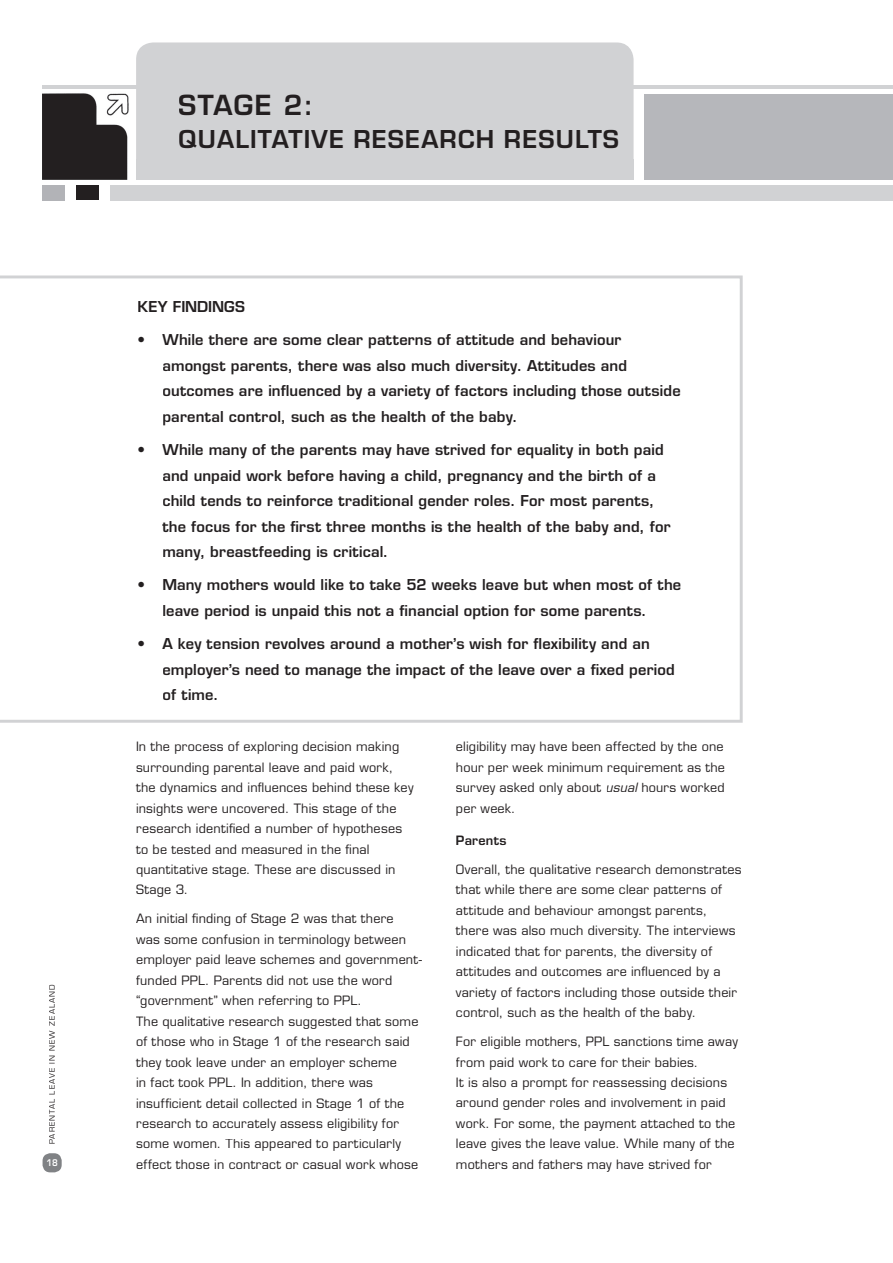
<style>
.page{position:relative;width:893px;height:1263px;background:#fff}
.page>*{position:absolute;margin:0;border:0;box-sizing:border-box;transform-origin:0 0}
.t1{font:600 27px "Eurostile";letter-spacing:.05em;color:#231f20}
.t2{font:600 24px "Eurostile";letter-spacing:.05em;color:#231f20}
.t3{font:600 14.7px/25.7px "Eurostile";letter-spacing:.01em;color:#231f20}
.t4{font:12.6px/20.5px "Eurostile";letter-spacing:.02em;color:#231f20}
.t5{font:600 12.6px "Eurostile";letter-spacing:.02em;color:#231f20}
.t6{font:600 9px "Eurostile";color:#fff;scale:.9 1}
.t7{font:7.5px "Eurostile";letter-spacing:.145em;color:#231f20}
.s1{font-style:italic}
</style>
<div class="page">
<div style="left:43px;top:1153px;width:19px;height:19px;background:#808285;border-radius:8px"></div>
<div style="left:136px;top:42px;width:498px;height:138px;background:#d1d2d4;border-radius:17px"></div>
<div style="left:136px;top:159px;width:498px;height:21px;background:#d1d2d4"></div>
<svg style="left:0;top:275px;width:743px;height:448px"></svg>
<hr style="left:43px;top:85px;width:850px;height:3px;background:#d1d2d4">
<img style="left:43px;top:93px;width:86px;height:87px">
<div style="left:110px;top:185px;width:783px;height:15px;background:#d1d2d4"></div>
<div style="left:76px;top:185px;width:23px;height:15px;background:#231f20"></div>
<div style="left:43px;top:185px;width:22px;height:15px;background:#b2b3b7"></div>
<div style="left:644px;top:94px;width:249px;height:85px;background:#b6b7bb"></div>
<p class="t7" style="left:48px;top:1144px;width:162px;rotate:-90deg">PARENTAL LEAVE IN NEW ZEALAND</p>
<p class="t6" style="left:46px;top:1157px;width:14px">18</p>
<h1 class="t1" style="left:178px;top:88px;width:137px">STAGE 2:</h1>
<h2 class="t2" style="left:178px;top:124px;width:442px">QUALITATIVE RESEARCH RESULTS</h2>
<p class="t3" style="left:138px;top:294px;width:109px">KEY FINDINGS</p>
<p class="t3" style="left:162px;top:327px;width:520px;text-indent:-25px">• While there are some clear patterns of attitude and behaviour amongst parents, there was also much diversity. Attitudes and outcomes are influenced by a variety of factors including those outside parental control, such as the health of the baby.</p>
<p class="t3" style="left:162px;top:437px;width:510px;text-indent:-25px">• While many of the parents may have strived for equality in both paid and unpaid work before having a child, pregnancy and the birth of a child tends to reinforce traditional gender roles. For most parents, the focus for the first three months is the health of the baby and, for many, breastfeeding is critical.</p>
<p class="t3" style="left:162px;top:572px;width:520px;text-indent:-25px">• Many mothers would like to take 52 weeks leave but when most of the leave period is unpaid this not a financial option for some parents.</p>
<p class="t3" style="left:162px;top:631px;width:514px;text-indent:-25px">• A key tension revolves around a mother’s wish for flexibility and an employer’s need to manage the impact of the leave over a fixed period of time.</p>
<p class="t4" style="left:136px;top:736px;width:279px">In the process of exploring decision making surrounding parental leave and paid work, the dynamics and influences behind these key insights were uncovered. This stage of the research identified a number of hypotheses to be tested and measured in the final quantitative stage. These are discussed in Stage 3.</p>
<p class="t4" style="left:136px;top:908px;width:288px">An initial finding of Stage 2 was that there<br>was some confusion in terminology between employer paid leave schemes and government&shy;funded PPL. Parents did not use the word “government” when referring to PPL.<br>The qualitative research suggested that some of those who in Stage 1 of the research said they took leave under an employer scheme<br>in fact took PPL. In addition, there was insufficient detail collected in Stage 1 of the research to accurately assess eligibility for some women. This appeared to particularly effect those in contract or casual work whose</p>
<p class="t4" style="left:456px;top:736px;width:271px;text-align:justify">eligibility may have been affected by the one hour per week minimum requirement as the survey asked only about <span class="s1">usual</span> hours worked per week.</p>
<p class="t5" style="left:456px;top:833px;width:52px">Parents</p>
<p class="t4" style="left:456px;top:859px;width:287px">Overall, the qualitative research demonstrates that while there are some clear patterns of attitude and behaviour amongst parents, there was also much diversity. The interviews indicated that for parents, the diversity of attitudes and outcomes are influenced by a variety of factors including those outside their control, such as the health of the baby.</p>
<p class="t4" style="left:456px;top:1031px;width:284px">For eligible mothers, PPL sanctions time away from paid work to care for their babies.<br>It is also a prompt for reassessing decisions around gender roles and involvement in paid work. For some, the payment attached to the leave gives the leave value. While many of the mothers and fathers may have strived for</p>
</div>
